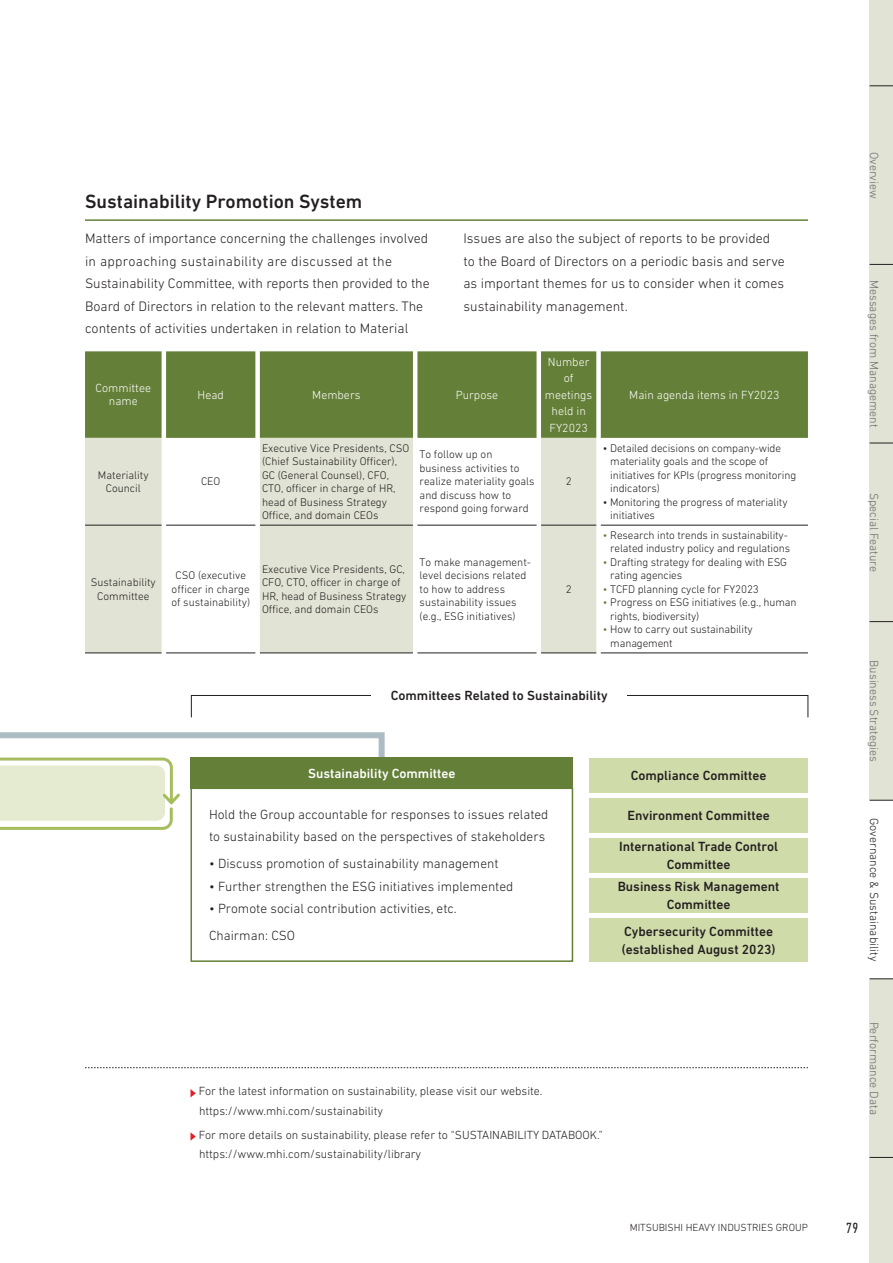
<style>
.page{position:relative;width:893px;height:1263px;background:#fff}
.page>*{position:absolute;margin:0;border:0;box-sizing:border-box;transform-origin:0 0}
.t1{font:500 19.5px "DIN Next LT Pro";color:#231f20}
.t2{font:condensed 15px "DIN Next LT Pro";color:#231f20}
.t3{font:300 13.95px/22.5px "DIN Next LT Pro";color:#231f20}
.t4{font:300 13.5px/22.5px "DIN Next LT Pro";color:#231f20}
.t5{font:500 13.5px/18px "DIN Next LT Pro";color:#231f20;text-align:center}
.t6{font:500 13.5px "DIN Next LT Pro";color:#fff}
.t7{font:300 12px/19.5px "DIN Next LT Pro";color:#231f20}
.t8{font:300 12px/16.5px "DIN Next LT Pro";color:#fff;text-align:center}
.t9{font:300 12px "DIN Next LT Pro";color:#6c6d70}
.t10{font:300 11.25px/13.5px "DIN Next LT Pro";color:#231f20}
.t11{font:300 10.5px "DIN Next LT Pro";color:#231f20}
.s1{color:#647f37}
</style>
<div class="page">
<hr style="left:85px;top:219px;width:723px;height:2px;background:#647f37">
<div style="left:85px;top:351px;width:723px;height:87px;background:#647f37"></div>
<svg style="left:85px;top:438px;width:511px;height:215px;fill:#e1e3d4"></svg>
<div style="left:255px;top:438px;width:5px;height:87px;background:#fff"></div>
<hr style="left:85px;top:525px;width:77px;height:1px;background:#231f20">
<hr style="left:166px;top:525px;width:89px;height:1px;background:#231f20">
<hr style="left:260px;top:525px;width:153px;height:1px;background:#231f20">
<hr style="left:417px;top:525px;width:119px;height:1px;background:#231f20">
<hr style="left:541px;top:525px;width:55px;height:1px;background:#231f20">
<hr style="left:601px;top:525px;width:207px;height:1px;background:#231f20">
<hr style="left:85px;top:653px;width:77px;height:1px;background:#231f20">
<hr style="left:166px;top:653px;width:89px;height:1px;background:#231f20">
<hr style="left:260px;top:653px;width:153px;height:1px;background:#231f20">
<hr style="left:417px;top:653px;width:119px;height:1px;background:#231f20">
<hr style="left:541px;top:653px;width:55px;height:1px;background:#231f20">
<hr style="left:601px;top:653px;width:207px;height:1px;background:#231f20">
<svg style="left:190px;top:1089px;width:6px;height:8px"></svg>
<svg style="left:190px;top:1132px;width:6px;height:9px"></svg>
<div style="left:190px;top:758px;width:383px;height:31px;background:#647f37"></div>
<div style="left:190px;top:787px;width:383px;height:175px;border:2px solid #647f37"></div>
<div style="left:589px;top:798px;width:219px;height:34px;background:#d0dbaa"></div>
<div style="left:589px;top:878px;width:219px;height:35px;background:#d0dbaa"></div>
<div style="left:589px;top:758px;width:219px;height:34px;background:#d0dbaa"></div>
<div style="left:589px;top:838px;width:219px;height:34px;background:#d0dbaa"></div>
<div style="left:589px;top:918px;width:219px;height:44px;background:#d0dbaa"></div>
<svg style="left:85px;top:1067px;width:723px;height:1px"></svg>
<div style="left:191px;top:695px;width:617px;height:22px;border:1px solid #231f20"></div>
<div style="left:372px;top:679px;width:255px;height:32px;background:#fff"></div>
<svg style="left:0;top:732px;width:388px;height:99px"></svg>
<div style="left:870px;top:0;width:23px;height:1263px;background:#e1e3d4"></div>
<div style="left:870px;top:800px;width:23px;height:178px;background:#fff"></div>
<svg style="left:870px;top:86px;width:23px;height:1px"></svg>
<svg style="left:870px;top:1157px;width:23px;height:1px"></svg>
<svg style="left:870px;top:800px;width:23px;height:1px"></svg>
<svg style="left:870px;top:621px;width:23px;height:1px"></svg>
<svg style="left:870px;top:978px;width:23px;height:1px"></svg>
<svg style="left:870px;top:443px;width:23px;height:1px"></svg>
<svg style="left:870px;top:264px;width:23px;height:1px"></svg>
<h1 class="t1" style="left:85px;top:190px;width:279px">Sustainability Promotion System</h1>
<p class="t3" style="left:85px;top:227px;width:346px">Matters of importance concerning the challenges involved in approaching sustainability are discussed at the Sustainability Committee, with reports then provided to the Board of Directors in relation to the relevant matters. The contents of activities undertaken in relation to Material</p>
<p class="t3" style="left:463px;top:227px;width:323px">Issues are also the subject of reports to be provided to the Board of Directors on a periodic basis and serve as important themes for us to consider when it comes sustainability management.</p>
<p class="t8" style="left:96px;top:381px;width:57px;line-height:13.5px">Committee name</p>
<p class="t8" style="left:198px;top:386px;width:28px">Head</p>
<p class="t8" style="left:312px;top:386px;width:50px">Members</p>
<p class="t8" style="left:456px;top:386px;width:44px">Purpose</p>
<p class="t10" style="left:98px;top:468px;width:52px;text-align:center">Materiality<br>Council</p>
<p class="t10" style="left:201px;top:475px;width:21px">CEO</p>
<p class="t10" style="left:262px;top:441px;width:149px">Executive Vice Presidents, CSO (Chief Sustainability Officer),<br>GC (General Counsel), CFO,<br>CTO, officer in charge of HR, head of Business Strategy<br>Office, and domain CEOs</p>
<p class="t10" style="left:420px;top:448px;width:116px">To follow up on business activities to realize materiality goals and discuss how to respond going forward</p>
<p class="t8" style="left:545px;top:353px;width:49px">Number of meetings held in<br>FY2023</p>
<p class="t10" style="left:566px;top:475px;width:7px">2</p>
<p class="t10" style="left:91px;top:575px;width:66px;text-align:center">Sustainability<br>Committee</p>
<p class="t10" style="left:171px;top:569px;width:80px;text-align:center">CSO (executive officer in charge of sustainability)</p>
<p class="t10" style="left:262px;top:562px;width:146px">Executive Vice Presidents, GC,<br>CFO, CTO, officer in charge of<br>HR, head of Business Strategy<br>Office, and domain CEOs</p>
<p class="t10" style="left:420px;top:555px;width:113px">To make management&shy;level decisions related to how to address sustainability issues (e.g., ESG initiatives)</p>
<p class="t10" style="left:566px;top:582px;width:7px">2</p>
<p class="t8" style="left:629px;top:386px;width:152px">Main agenda items in FY2023</p>
<p class="t10" style="left:610px;top:441px;width:187px;text-indent:-7px">• Detailed decisions on company-wide materiality goals and the scope of initiatives for KPIs (progress monitoring indicators)</p>
<p class="t10" style="left:610px;top:495px;width:179px;text-indent:-7px">• Monitoring the progress of materiality initiatives</p>
<p class="t10" style="left:603px;top:528px;width:189px;text-align:right"><span class="s1">•</span> Research into trends in sustainability&shy;related industry policy and regulations</p>
<p class="t10" style="left:610px;top:555px;width:178px;text-indent:-7px"><span class="s1">•</span> Drafting strategy for dealing with ESG rating agencies</p>
<p class="t10" style="left:603px;top:582px;width:157px"><span class="s1">•</span> TCFD planning cycle for FY2023</p>
<p class="t10" style="left:610px;top:596px;width:188px;text-indent:-7px"><span class="s1">•</span> Progress on ESG initiatives (e.g., human rights, biodiversity)</p>
<p class="t10" style="left:610px;top:623px;width:144px;text-indent:-7px"><span class="s1">•</span> How to carry out sustainability management</p>
<p class="t5" style="left:391px;top:686px;width:218px">Committees Related to Sustainability</p>
<p class="t6" style="left:308px;top:765px;width:149px">Sustainability Committee</p>
<p class="t4" style="left:209px;top:803px;width:341px">Hold the Group accountable for responses to issues related to sustainability based on the perspectives of stakeholders</p>
<p class="t4" style="left:209px;top:852px;width:291px">• Discuss promotion of sustainability management</p>
<p class="t4" style="left:209px;top:875px;width:306px">• Further strengthen the ESG initiatives implemented</p>
<p class="t4" style="left:209px;top:895px;width:249px;line-height:26.7px">• Promote social contribution activities, etc.<br>Chairman: CSO</p>
<p class="t5" style="left:631px;top:766px;width:137px">Compliance Committee</p>
<p class="t5" style="left:627px;top:806px;width:144px">Environment Committee</p>
<p class="t5" style="left:619px;top:837px;width:160px">International Trade Control<br>Committee</p>
<p class="t5" style="left:618px;top:877px;width:163px">Business Risk Management<br>Committee</p>
<p class="t5" style="left:622px;top:922px;width:155px;text-align:left">Cybersecurity Committee (established August 2023)</p>
<p class="t7" style="left:199px;top:1081px;width:345px">For the latest information on sustainability, please visit our website. https://www.mhi.com/sustainability</p>
<p class="t7" style="left:199px;top:1125px;width:406px">For more details on sustainability, please refer to “SUSTAINABILITY DATABOOK.” https://www.mhi.com/sustainability/library</p>
<p class="t9" style="left:881px;top:152px;width:49px;rotate:90deg">Overview</p>
<p class="t9" style="left:881px;top:280px;width:149px;rotate:90deg">Messages from Management</p>
<p class="t9" style="left:881px;top:493px;width:81px;rotate:90deg">Special Feature</p>
<p class="t9" style="left:881px;top:660px;width:103px;rotate:90deg">Business Strategies</p>
<p class="t7" style="left:884px;top:818px;width:145px;rotate:90deg">Governance &amp; Sustainability</p>
<p class="t9" style="left:881px;top:1021px;width:95px;rotate:90deg">Performance Data</p>
<p class="t11" style="left:630px;top:1222px;width:180px">MITSUBISHI HEAVY INDUSTRIES GROUP</p>
<h2 class="t2" style="left:846px;top:1219px;width:14px">79</h2>
</div>
